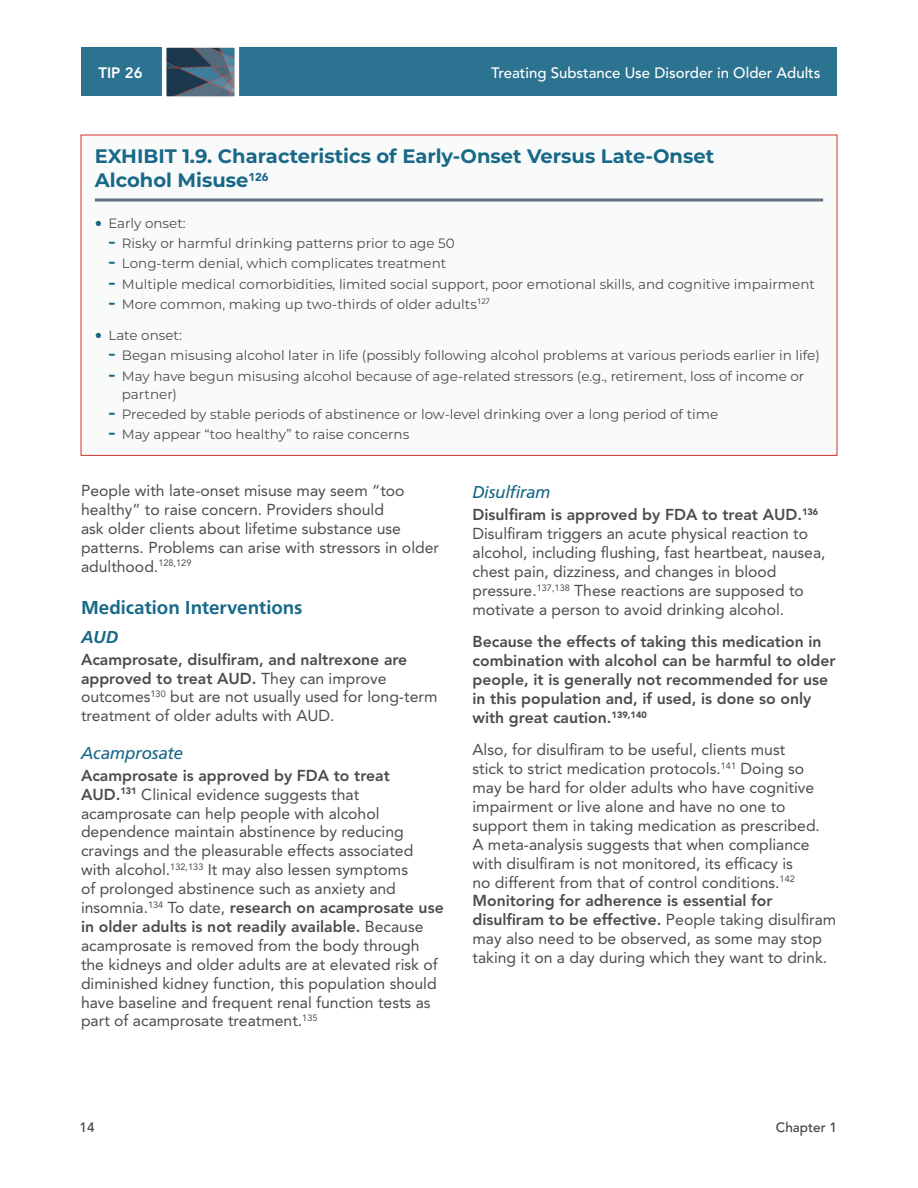
<style>
.page{position:relative;width:918px;height:1188px;background:#fff}
.page>*{position:absolute;margin:0;border:0;box-sizing:border-box;transform-origin:0 0}
.t1{font:700 19.5px/24px "Montserrat";color:#186887}
.t2{font:700 19.5px "Carto Gothic Pro";color:#186887}
.t3{font:italic 18px "Carto Gothic Pro";color:#186887}
.t4{font:italic 700 18px "Carto Gothic Pro";color:#186887}
.TEXT_10_5{font:15.75px/18.9px "Avenir LT Std";color:#4b4c4d}
.TEXT_10_5-2{font:800 15.75px/18.9px "Avenir LT Std";color:#4b4c4d}
.t5{font:500 15px "Avenir LT Std";color:#fff}
.t6{font:800 15px "Avenir LT Std";color:#fff}
.t7{font:13.5px/18px "Montserrat";color:#4b4c4d}
.t8{font:500 13.5px "Avenir LT Std";color:#3e3e3f}
.s1{font-family:"Arial";font-size:21px;color:#186887}
.s2{font-weight:800}
</style>
<div class="page">
<div style="left:81px;top:48px;width:756px;height:48px;background:#2c7391"></div>
<svg style="left:160px;top:47px;width:81px;height:50px;background:#597081"></svg>
<div style="left:81px;top:135px;width:756px;height:320px;background:#f9fafa"></div>
<hr style="left:95px;top:199px;width:728px;height:3px;background:#627182">
<p class="t6" style="left:98px;top:64px;width:46px">TIP 26</p>
<p class="t5" style="left:491px;top:64px;width:331px">Treating Substance Use Disorder in Older Adults</p>
<p class="t1" style="left:95px;top:143px;width:621px">EXHIBIT 1.9. Characteristics of Early-Onset Versus Late-Onset<br>Alcohol Misuse<sup>126</sup></p>
<p class="t7" style="left:95px;top:214px;width:92px"><span class="s1">•</span> Early onset:</p>
<p class="t7" style="left:108px;top:234px;width:348px"><span class="s1">-</span> Risky or harmful drinking patterns prior to age 50</p>
<p class="t7" style="left:108px;top:254px;width:339px"><span class="s1">-</span> Long-term denial, which complicates treatment</p>
<p class="t7" style="left:108px;top:274px;width:708px"><span class="s1">-</span> Multiple medical comorbidities, limited social support, poor emotional skills, and cognitive impairment</p>
<p class="t7" style="left:108px;top:294px;width:383px"><span class="s1">-</span> More common, making up two-thirds of older adults<sup>127</sup></p>
<p class="t7" style="left:95px;top:326px;width:89px"><span class="s1">•</span> Late onset:</p>
<p class="t7" style="left:108px;top:346px;width:713px"><span class="s1">-</span> Began misusing alcohol later in life (possibly following alcohol problems at various periods earlier in life)</p>
<p class="t7" style="left:122px;top:366px;width:684px;text-indent:-14px"><span class="s1">-</span> May have begun misusing alcohol because of age-related stressors (e.g., retirement, loss of income or partner)</p>
<p class="t7" style="left:108px;top:404px;width:612px"><span class="s1">-</span> Preceded by stable periods of abstinence or low-level drinking over a long period of time</p>
<p class="t7" style="left:108px;top:425px;width:302px"><span class="s1">-</span> May appear “too healthy” to raise concerns</p>
<p class="TEXT_10_5" style="left:81px;top:481px;width:360px">People with late-onset misuse may seem “too healthy” to raise concern. Providers should<br>ask older clients about lifetime substance use patterns. Problems can arise with stressors in older adulthood.<sup>128,129</sup></p>
<h4 class="t2" style="left:81px;top:597px;width:223px">Medication Interventions</h4>
<p class="t4" style="left:81px;top:626px;width:39px">AUD</p>
<p class="TEXT_10_5" style="left:81px;top:650px;width:358px"><span class="s2">Acamprosate, disulfiram, and naltrexone are approved to treat AUD.</span> They can improve outcomes<sup>130</sup> but are not usually used for long-term treatment of older adults with AUD.</p>
<h6 class="t3" style="left:81px;top:742px;width:104px">Acamprosate</h6>
<p class="TEXT_10_5" style="left:81px;top:766px;width:364px"><span class="s2">Acamprosate is approved by FDA to treat AUD.</span><sup>131</sup> Clinical evidence suggests that acamprosate can help people with alcohol dependence maintain abstinence by reducing cravings and the pleasurable effects associated with alcohol.<sup>132,133</sup> It may also lessen symptoms<br>of prolonged abstinence such as anxiety and insomnia.<sup>134</sup> To date, <span class="s2">research on acamprosate use in older adults is not readily available.</span> Because acamprosate is removed from the body through the kidneys and older adults are at elevated risk of diminished kidney function, this population should have baseline and frequent renal function tests as part of acamprosate treatment.<sup>135</sup></p>
<h6 class="t3" style="left:472px;top:482px;width:79px">Disulfiram</h6>
<p class="TEXT_10_5" style="left:472px;top:506px;width:355px"><span class="s2">Disulfiram is approved by FDA to treat AUD.</span><sup>136<br></sup>Disulfiram triggers an acute physical reaction to alcohol, including flushing, fast heartbeat, nausea, chest pain, dizziness, and changes in blood pressure.<sup>137,138</sup> These reactions are supposed to motivate a person to avoid drinking alcohol.</p>
<p class="TEXT_10_5-2" style="left:472px;top:632px;width:365px">Because the effects of taking this medication in combination with alcohol can be harmful to older people, it is generally not recommended for use in this population and, if used, is done so only with great caution.<sup>139,140</sup></p>
<p class="TEXT_10_5" style="left:472px;top:740px;width:365px">Also, for disulfiram to be useful, clients must<br>stick to strict medication protocols.<sup>141</sup> Doing so may be hard for older adults who have cognitive impairment or live alone and have no one to support them in taking medication as prescribed.<br>A meta-analysis suggests that when compliance with disulfiram is not monitored, its efficacy is<br>no different from that of control conditions.<sup>142<br></sup><span class="s2">Monitoring for adherence is essential for disulfiram to be effective.</span> People taking disulfiram may also need to be observed, as some may stop taking it on a day during which they want to drink.</p>
<p class="t8" style="left:80px;top:1120px;width:17px">14</p>
<p class="t8" style="left:776px;top:1120px;width:63px">Chapter 1</p>
</div>
